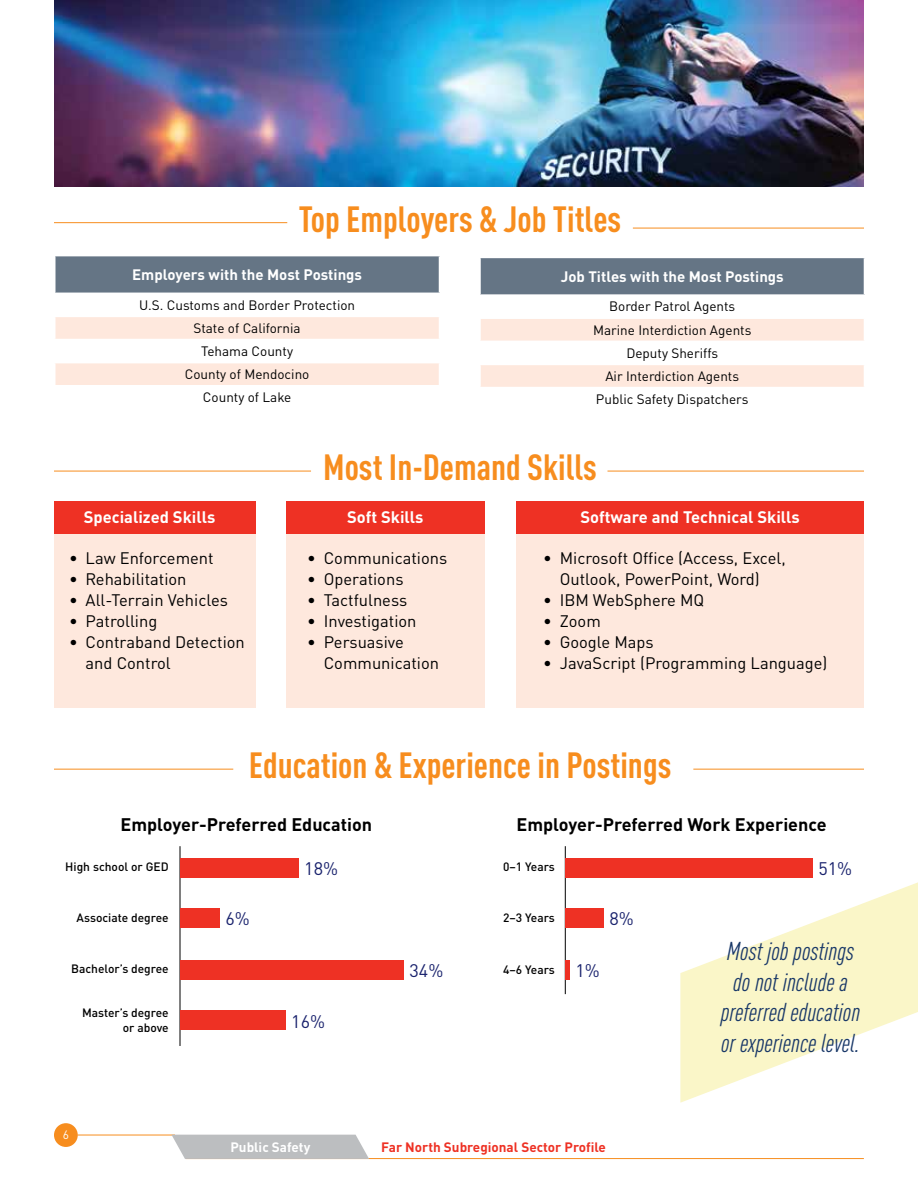
<style>
.page{position:relative;width:918px;height:1188px;background:#fff}
.page>*{position:absolute;margin:0;border:0;box-sizing:border-box;transform-origin:0 0}
.t1{font:700 condensed 36px "DIN Pro";color:#f78d1e}
.t2{font:italic condensed 25.5px/30.6px "DIN Pro";color:#193868;text-align:center}
.t3{font:700 18px "DIN Pro";color:#000}
.t4{font:18px "DIN Pro";color:#19226d}
.t5{font:16.5px/21px "DIN Pro";color:#000}
.t6{font:700 16.5px "DIN Pro";color:#fff}
.t7{font:700 15px "DIN Pro";color:#fff}
.t8{font:13.5px/23.1px "DIN Pro";color:#000;text-align:center}
.t9{font:700 13.5px "DIN Pro";color:#ee3124}
.t10{font:700 13.5px "DIN Pro";color:#fff}
.t11{font:500 12px/14.4px "DIN Pro";color:#000;text-align:right}
.t12{font:12px "DIN Pro";color:#fff}
</style>
<div class="page">
<hr style="left:186px;top:1158px;width:678px;height:1px;background:#f78d1e">
<hr style="left:77px;top:1135px;width:98px;height:1px;background:#f78d1e">
<div style="left:54px;top:1123px;width:24px;height:24px;background:#f78d1e;border-radius:50%"></div>
<svg style="left:171px;top:1135px;width:198px;height:24px;background:#c0c2c4"></svg>
<hr style="left:633px;top:228px;width:231px;height:1px;background:#f78d1e">
<div style="left:54px;top:527px;width:202px;height:180px;background:#fee8dd"></div>
<div style="left:286px;top:527px;width:198px;height:180px;background:#fee8dd"></div>
<div style="left:516px;top:527px;width:348px;height:180px;background:#fee8dd"></div>
<hr style="left:608px;top:471px;width:256px;height:1px;background:#f78d1e">
<hr style="left:54px;top:471px;width:257px;height:1px;background:#f78d1e">
<div style="left:54px;top:501px;width:202px;height:33px;background:#ee3124"></div>
<div style="left:286px;top:501px;width:198px;height:33px;background:#ee3124"></div>
<div style="left:516px;top:501px;width:348px;height:33px;background:#ee3124"></div>
<svg style="left:680px;top:882px;width:238px;height:221px;fill:#faf6c8"></svg>
<hr style="left:54px;top:222px;width:233px;height:1px;background:#f78d1e">
<div style="left:55px;top:256px;width:385px;height:37px;background:#657585"></div>
<hr style="left:54px;top:256px;width:2px;height:37px;background:#fff">
<hr style="left:439px;top:256px;width:1px;height:37px;background:#fff">
<svg style="left:55px;top:317px;width:384px;height:68px"></svg>
<div style="left:480px;top:257px;width:384px;height:38px;background:#657585"></div>
<hr style="left:479px;top:257px;width:386px;height:1px;background:#fff">
<hr style="left:479px;top:258px;width:2px;height:36px;background:#fff">
<hr style="left:479px;top:294px;width:386px;height:2px;background:#fff">
<svg style="left:480px;top:319px;width:384px;height:68px"></svg>
<img style="left:54px;top:0;width:810px;height:187px">
<hr style="left:693px;top:769px;width:171px;height:1px;background:#f78d1e">
<hr style="left:54px;top:769px;width:179px;height:1px;background:#f78d1e">
<hr style="left:180px;top:846px;width:1px;height:200px;background:#000">
<div style="left:180px;top:858px;width:119px;height:20px;background:#ee3124"></div>
<div style="left:180px;top:908px;width:40px;height:20px;background:#ee3124"></div>
<div style="left:180px;top:960px;width:224px;height:20px;background:#ee3124"></div>
<hr style="left:565px;top:846px;width:1px;height:148px;background:#000">
<div style="left:565px;top:858px;width:248px;height:20px;background:#ee3124"></div>
<div style="left:565px;top:908px;width:39px;height:20px;background:#ee3124"></div>
<div style="left:565px;top:960px;width:5px;height:20px;background:#ee3124"></div>
<div style="left:180px;top:1010px;width:106px;height:20px;background:#ee3124"></div>
<h1 class="t1" style="left:299px;top:192px;width:324px">Top Employers &amp; Job Titles</h1>
<p class="t7" style="left:132px;top:262px;width:231px">Employers with the Most Postings</p>
<p class="t8" style="left:139px;top:292px;width:218px">U.S. Customs and Border Protection<br>State of California<br>Tehama County<br>County of Mendocino<br>County of Lake</p>
<p class="t7" style="left:561px;top:264px;width:225px">Job Titles with the Most Postings</p>
<p class="t8" style="left:593px;top:294px;width:160px">Border Patrol Agents<br>Marine Interdiction Agents<br>Deputy Sheriffs<br>Air Interdiction Agents<br>Public Safety Dispatchers</p>
<h1 class="t1" style="left:323px;top:440px;width:275px">Most In-Demand Skills</h1>
<p class="t6" style="left:84px;top:504px;width:133px">Specialized Skills</p>
<p class="t6" style="left:347px;top:504px;width:78px">Soft Skills</p>
<p class="t6" style="left:580px;top:504px;width:221px">Software and Technical Skills</p>
<p class="t5" style="left:69px;top:546px;width:146px">• Law Enforcement</p>
<p class="t5" style="left:69px;top:567px;width:119px">• Rehabilitation</p>
<p class="t5" style="left:69px;top:588px;width:160px">• All-Terrain Vehicles</p>
<p class="t5" style="left:69px;top:609px;width:90px">• Patrolling</p>
<p class="t5" style="left:86px;top:630px;width:161px;text-indent:-16px">• Contraband Detection and Control</p>
<p class="t5" style="left:543px;top:546px;width:244px;text-align:center">• Microsoft Office (Access, Excel,<br>Outlook, PowerPoint, Word)</p>
<p class="t5" style="left:543px;top:588px;width:163px">• IBM WebSphere MQ</p>
<p class="t5" style="left:543px;top:609px;width:59px">• Zoom</p>
<p class="t5" style="left:543px;top:630px;width:112px">• Google Maps</p>
<p class="t5" style="left:543px;top:651px;width:286px">• JavaScript (Programming Language)</p>
<p class="t5" style="left:307px;top:546px;width:141px">• Communications</p>
<p class="t5" style="left:307px;top:567px;width:98px">• Operations</p>
<p class="t5" style="left:307px;top:588px;width:102px">• Tactfulness</p>
<p class="t5" style="left:307px;top:609px;width:111px">• Investigation</p>
<p class="t5" style="left:324px;top:630px;width:117px;text-indent:-16px">• Persuasive<br>Communication</p>
<h1 class="t1" style="left:249px;top:738px;width:424px">Education &amp; Experience in Postings</h1>
<p class="t3" style="left:121px;top:810px;width:253px">Employer-Preferred Education</p>
<p class="t3" style="left:517px;top:810px;width:312px">Employer-Preferred Work Experience</p>
<p class="t11" style="left:65px;top:859px;width:105px">High school or GED</p>
<p class="t11" style="left:77px;top:909px;width:94px">Associate degree</p>
<p class="t11" style="left:71px;top:960px;width:99px">Bachelor’s degree</p>
<p class="t11" style="left:82px;top:1004px;width:88px">Master’s degree or above</p>
<p class="t12" style="left:63px;top:1125px;width:8px">6</p>
<p class="t4" style="left:225px;top:905px;width:26px">6%</p>
<p class="t4" style="left:304px;top:855px;width:35px">18%</p>
<p class="t4" style="left:291px;top:1007px;width:35px">16%</p>
<p class="t4" style="left:410px;top:957px;width:35px">34%</p>
<p class="t11" style="left:503px;top:858px;width:53px">0–1 Years</p>
<p class="t11" style="left:503px;top:910px;width:53px">2–3 Years</p>
<p class="t11" style="left:503px;top:961px;width:53px">4–6 Years</p>
<p class="t4" style="left:609px;top:905px;width:26px">8%</p>
<p class="t4" style="left:575px;top:957px;width:26px">1%</p>
<p class="t10" style="left:230px;top:1136px;width:81px">Public Safety</p>
<p class="t9" style="left:381px;top:1136px;width:226px">Far North Subregional Sector Profile</p>
<p class="t4" style="left:818px;top:855px;width:35px">51%</p>
<h2 class="t2" style="left:721px;top:934px;width:141px">Most job postings do not include a preferred education or experience level.</h2>
</div>
